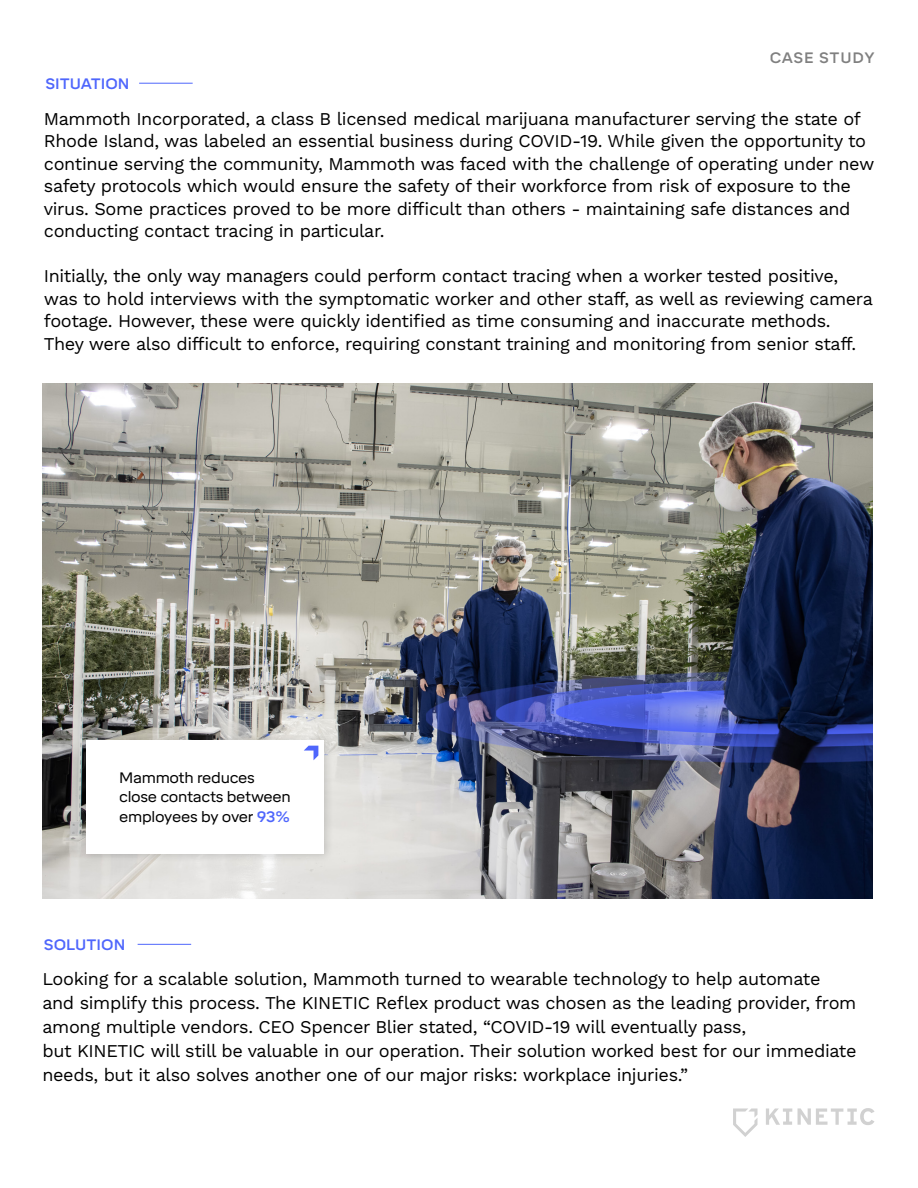
<style>
.page{position:relative;width:918px;height:1188px;background:#fff}
.page>*{position:absolute;margin:0;border:0;box-sizing:border-box;transform-origin:0 0}
.t1{font:18px/22.5px "Work Sans";letter-spacing:-.02em;color:#000}
.t2{font:15px/19.5px "Mikro";letter-spacing:-.02em;color:#000}
.t3{font:500 15px "Mikro";color:#4f66fc}
.t4{font:500 15px "Mikro";letter-spacing:.05em;color:#000}
.s1{font-weight:500;color:#4f66fc}
</style>
<div class="page">
<hr style="left:139px;top:83px;width:54px;height:1px;background:#4f66fc">
<img style="left:42px;top:383px;width:831px;height:515px">
<hr style="left:138px;top:944px;width:53px;height:1px;background:#4f66fc">
<svg style="left:733px;top:1108px;width:25px;height:29px"></svg>
<svg style="left:766px;top:1108px;width:26px;height:17px"></svg>
<svg style="left:798px;top:1108px;width:77px;height:17px"></svg>
<div style="left:80px;top:734px;width:254px;height:129px;background:#000;opacity:.15"></div>
<div style="left:86px;top:740px;width:238px;height:113px;background:#fff"></div>
<svg style="left:304px;top:746px;width:14px;height:14px"></svg>
<p class="t3" style="left:45px;top:75px;width:86px">SITUATION</p>
<p class="t4" style="left:769px;top:49px;width:107px">CASE STUDY</p>
<p class="t1" style="left:44px;top:108px;width:832px">Mammoth Incorporated, a class B licensed medical marijuana manufacturer serving the state of Rhode Island, was labeled an essential business during COVID-19. While given the opportunity to continue serving the community, Mammoth was faced with the challenge of operating under new safety protocols which would ensure the safety of their workforce from risk of exposure to the virus. Some practices proved to be more difficult than others - maintaining safe distances and conducting contact tracing in particular.</p>
<p class="t1" style="left:44px;top:266px;width:831px">Initially, the only way managers could perform contact tracing when a worker tested positive, was to hold interviews with the symptomatic worker and other staff, as well as reviewing camera footage. However, these were quickly identified as time consuming and inaccurate methods.<br>They were also difficult to enforce, requiring constant training and monitoring from senior staff.</p>
<p class="t2" style="left:119px;top:768px;width:173px">Mammoth reduces close contacts between employees by over <span class="s1">93%</span></p>
<p class="t3" style="left:44px;top:936px;width:83px">SOLUTION</p>
<p class="t1" style="left:42px;top:968px;width:816px;line-height:24px">Looking for a scalable solution, Mammoth turned to wearable technology to help automate and simplify this process. The KINETIC Reflex product was chosen as the leading provider, from among multiple vendors. CEO Spencer Blier stated, “COVID-19 will eventually pass,<br>but KINETIC will still be valuable in our operation. Their solution worked best for our immediate needs, but it also solves another one of our major risks: workplace injuries.”</p>
</div>
